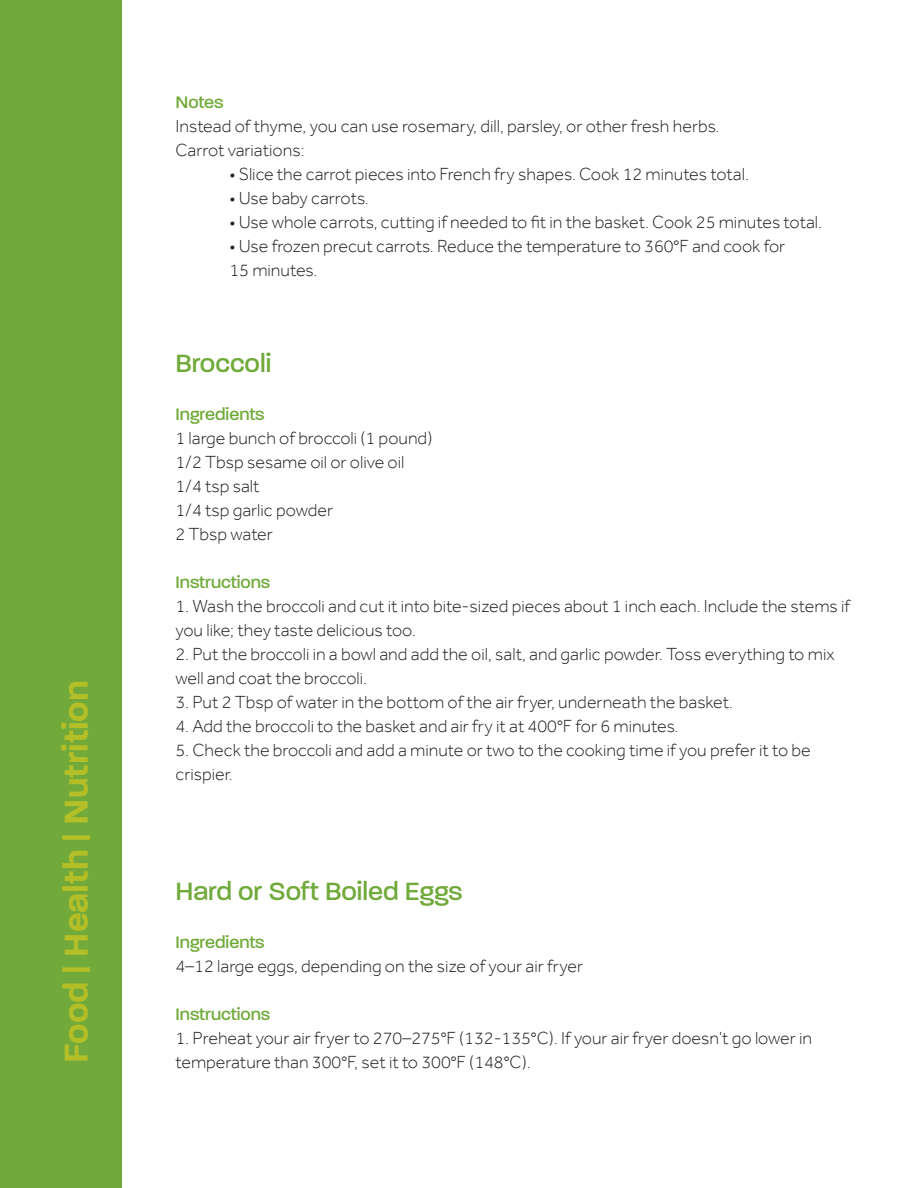
<style>
.page{position:relative;width:918px;height:1188px;background:#fff}
.page>*{position:absolute;margin:0;border:0;box-sizing:border-box;transform-origin:0 0}
.t1{font:600 36px "Paralucent";color:#b4be27}
.t2{font:500 27px "Paralucent";color:#71aa3b}
.t3{font:300 18px/24px "Effra";color:#231f20}
.t4{font:500 18px "Paralucent";color:#71aa3b}
</style>
<div class="page">
<div style="left:0;top:0;width:122px;height:1188px;background:#71aa3b"></div>
<p class="t1" style="left:54px;top:1063px;width:384px;rotate:-90deg">Food | Health | Nutrition</p>
<p class="t4" style="left:176px;top:91px;width:49px">Notes</p>
<p class="t3" style="left:176px;top:114px;width:546px">Instead of thyme, you can use rosemary, dill, parsley, or other fresh herbs.</p>
<p class="t3" style="left:176px;top:138px;width:131px">Carrot variations:</p>
<p class="t3" style="left:230px;top:162px;width:521px">• Slice the carrot pieces into French fry shapes. Cook 12 minutes total.</p>
<p class="t3" style="left:230px;top:186px;width:141px">• Use baby carrots.</p>
<p class="t3" style="left:230px;top:210px;width:594px">• Use whole carrots, cutting if needed to fit in the basket. Cook 25 minutes total.</p>
<p class="t3" style="left:230px;top:234px;width:557px">• Use frozen precut carrots. Reduce the temperature to 360°F and cook for<br>15 minutes.</p>
<p class="t2" style="left:176px;top:347px;width:97px">Broccoli</p>
<p class="t4" style="left:176px;top:403px;width:91px">Ingredients</p>
<p class="t3" style="left:176px;top:426px;width:258px">1 large bunch of broccoli (1 pound)</p>
<p class="t3" style="left:176px;top:450px;width:230px">1/2 Tbsp sesame oil or olive oil</p>
<p class="t3" style="left:176px;top:474px;width:86px">1/4 tsp salt</p>
<p class="t3" style="left:176px;top:498px;width:159px">1/4 tsp garlic powder</p>
<p class="t3" style="left:176px;top:522px;width:99px">2 Tbsp water</p>
<p class="t4" style="left:176px;top:571px;width:96px">Instructions</p>
<p class="t3" style="left:176px;top:594px;width:676px">1. Wash the broccoli and cut it into bite-sized pieces about 1 inch each. Include the stems if you like; they taste delicious too.</p>
<p class="t3" style="left:176px;top:642px;width:661px">2. Put the broccoli in a bowl and add the oil, salt, and garlic powder. Toss everything to mix well and coat the broccoli.</p>
<p class="t3" style="left:176px;top:690px;width:559px">3. Put 2 Tbsp of water in the bottom of the air fryer, underneath the basket.</p>
<p class="t3" style="left:176px;top:714px;width:505px">4. Add the broccoli to the basket and air fry it at 400°F for 6 minutes.</p>
<p class="t3" style="left:176px;top:738px;width:637px">5. Check the broccoli and add a minute or two to the cooking time if you prefer it to be crispier.</p>
<p class="t2" style="left:176px;top:875px;width:289px">Hard or Soft Boiled Eggs</p>
<p class="t4" style="left:176px;top:931px;width:91px">Ingredients</p>
<p class="t3" style="left:176px;top:954px;width:409px">4–12 large eggs, depending on the size of your air fryer</p>
<p class="t4" style="left:176px;top:1003px;width:96px">Instructions</p>
<p class="t3" style="left:176px;top:1026px;width:638px">1. Preheat your air fryer to 270–275°F (132-135°C). If your air fryer doesn’t go lower in temperature than 300°F, set it to 300°F (148°C).</p>
</div>
